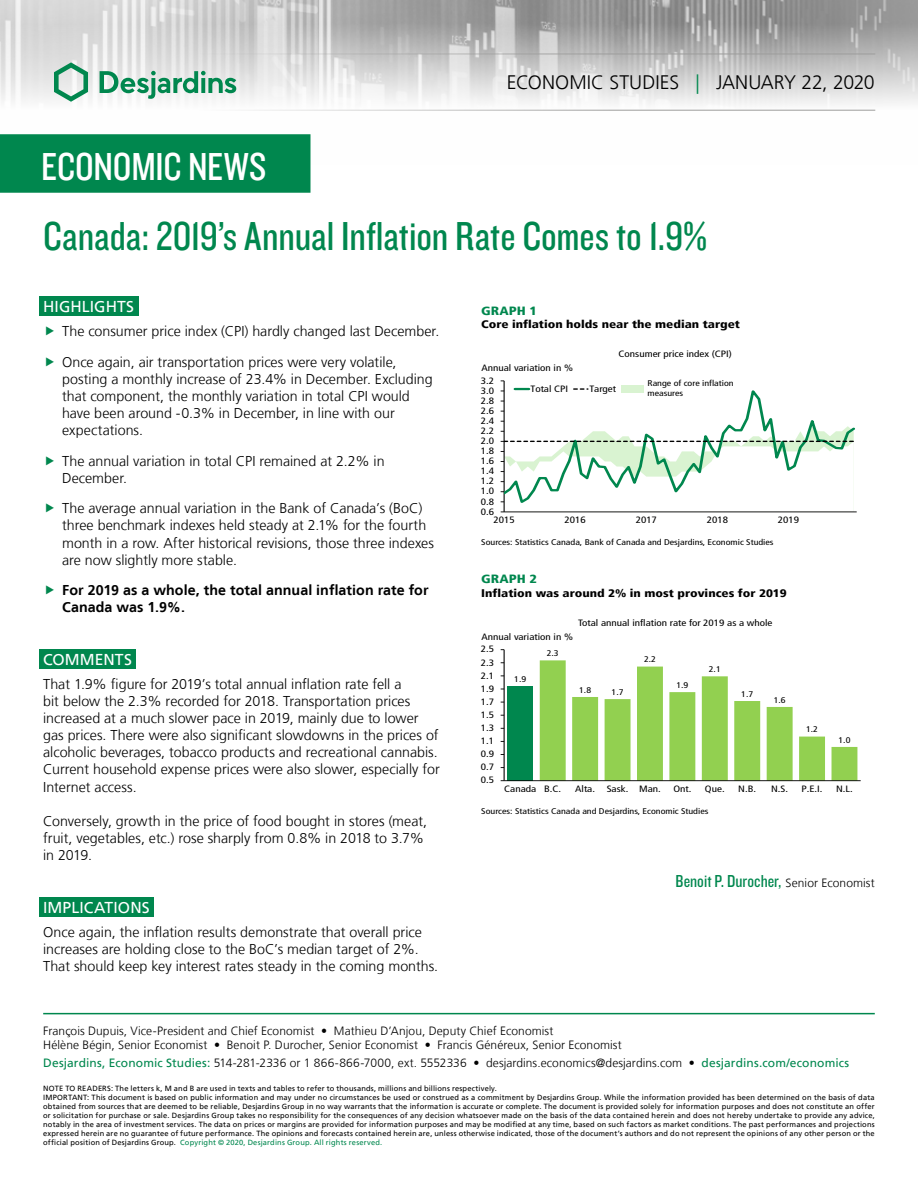
<style>
.page{position:relative;width:918px;height:1188px;background:#fff}
.page>*{position:absolute;margin:0;border:0;box-sizing:border-box;transform-origin:0 0}
.t1{font:42px "Knockout 29 Junior Ltweight";color:#00874e}
.t2{font:40.5px "Knockout 29 Junior Ltweight";letter-spacing:-.005em;color:#fff}
.t3{font:300 19.5px "Frutiger LT";color:#000}
.t4{font:18px "Knockout 29 Junior Ltweight";color:#00874e}
.t5{font:15.75px "Frutiger LT";letter-spacing:.005em;color:#fff}
.t6{font:300 14.25px/17.1px "Frutiger LT";color:#000}
.t7{font:700 14.25px/17.1px "Frutiger LT";letter-spacing:.005em;color:#000}
.t8{font:300 12px/14.4px "Frutiger LT";letter-spacing:.005em;color:#000}
.t9{font:900 condensed 12px "Frutiger LT";color:#00874e;scale:1.2 1}
.t10{font:900 condensed 11.1px "Frutiger LT";color:#000;scale:1.2 1}
.t11{font:condensed 9.15px "Frutiger LT";color:#000;scale:1.2 1}
.t12{font:condensed 8.25px/9.9px "Frutiger LT";color:#000;scale:1.2 1}
.t13{font:7.5px/9px "Frutiger LT";letter-spacing:.02em;color:#000}
.s1{color:#00874e}
.s2{font-family:"Frutiger LT";font-weight:300;font-size:12px;color:#000}
.s3{font-weight:400;color:#00874e}
</style>
<div class="page">
<img style="left:0;top:0;width:918px;height:164px">
<hr style="left:43px;top:54px;width:832px;height:1px;background:#9d9d9c">
<hr style="left:43px;top:110px;width:832px;height:1px;background:#9d9d9c">
<svg style="left:54px;top:62px;width:34px;height:40px"></svg>
<svg style="left:100px;top:71px;width:136px;height:28px"></svg>
<div style="left:0;top:135px;width:310px;height:57px;background:#00874e"></div>
<div style="left:0;top:134px;width:310px;height:59px;border:2px solid #00874e"></div>
<hr style="left:43px;top:1013px;width:832px;height:1px;background:#00874e">
<div style="left:39px;top:296px;width:99px;height:20px;background:#00874e"></div>
<div style="left:39px;top:649px;width:97px;height:20px;background:#00874e"></div>
<div style="left:39px;top:897px;width:115px;height:20px;background:#00874e"></div>
<svg style="left:501px;top:381px;width:356px;height:132px"></svg>
<div style="left:622px;top:385px;width:22px;height:8px;background:#d9f3d1"></div>
<div style="left:507px;top:686px;width:26px;height:95px;background:#00874e"></div>
<svg style="left:540px;top:660px;width:317px;height:120px"></svg>
<hr style="left:504px;top:650px;width:1px;height:131px;background:#000">
<hr style="left:504px;top:780px;width:357px;height:1px;background:#000">
<h2 class="t2" style="left:41px;top:140px;width:227px">ECONOMIC NEWS</h2>
<h3 class="t3" style="left:507px;top:72px;width:369px">ECONOMIC STUDIES <span class="s1">|</span> JANUARY 22, 2020</h3>
<h1 class="t1" style="left:43px;top:209px;width:665px">Canada: 2019’s Annual Inflation Rate Comes to 1.9%</h1>
<h3 class="t5" style="left:43px;top:297px;width:92px">HIGHLIGHTS</h3>
<h3 class="t6" style="left:62px;top:316px;width:379px;line-height:30.6px">The consumer price index (CPI) hardly changed last December.<br>Once again, air transportation prices were very volatile,</h3>
<h3 class="t6" style="left:62px;top:371px;width:372px">posting a monthly increase of 23.4% in December. Excluding that component, the monthly variation in total CPI would have been around -0.3% in December, in line with our expectations.</h3>
<h3 class="t6" style="left:62px;top:452px;width:324px">The annual variation in total CPI remained at 2.2% in<br>December.</h3>
<h3 class="t6" style="left:62px;top:500px;width:373px">The average annual variation in the Bank of Canada’s (BoC) three benchmark indexes held steady at 2.1% for the fourth month in a row. After historical revisions, those three indexes are now slightly more stable.</h3>
<h3 class="t7" style="left:62px;top:582px;width:368px">For 2019 as a whole, the total annual inflation rate for<br>Canada was 1.9%.</h3>
<h3 class="t5" style="left:43px;top:650px;width:90px">COMMENTS</h3>
<p class="t6" style="left:43px;top:676px;width:398px">That 1.9% figure for 2019’s total annual inflation rate fell a<br>bit below the 2.3% recorded for 2018. Transportation prices increased at a much slower pace in 2019, mainly due to lower gas prices. There were also significant slowdowns in the prices of alcoholic beverages, tobacco products and recreational cannabis.<br>Current household expense prices were also slower, especially for Internet access.</p>
<h3 class="t6" style="left:43px;top:813px;width:385px">Conversely, growth in the price of food bought in stores (meat, fruit, vegetables, etc.) rose sharply from 0.8% in 2018 to 3.7% in 2019.</h3>
<h3 class="t5" style="left:43px;top:898px;width:108px">IMPLICATIONS</h3>
<h3 class="t6" style="left:43px;top:924px;width:397px">Once again, the inflation results demonstrate that overall price increases are holding close to the BoC’s median target of 2%.<br>That should keep key interest rates steady in the coming months.</h3>
<h3 class="t9" style="left:481px;top:303px;width:48px">GRAPH 1</h3>
<h3 class="t10" style="left:481px;top:317px;width:217px">Core inflation holds near the median target</h3>
<p class="t11" style="left:481px;top:363px;width:78px">Annual variation in %</p>
<p class="t11" style="left:619px;top:349px;width:96px">Consumer price index (CPI)</p>
<p class="t11" style="left:481px;top:375px;width:13px">3.2</p>
<p class="t11" style="left:481px;top:385px;width:13px">3.0</p>
<p class="t11" style="left:481px;top:395px;width:13px">2.8</p>
<p class="t11" style="left:481px;top:405px;width:13px">2.6</p>
<p class="t11" style="left:481px;top:415px;width:13px">2.4</p>
<p class="t11" style="left:481px;top:426px;width:13px">2.2</p>
<p class="t11" style="left:481px;top:436px;width:13px">2.0</p>
<p class="t11" style="left:481px;top:446px;width:13px">1.8</p>
<p class="t11" style="left:481px;top:456px;width:13px">1.6</p>
<p class="t11" style="left:481px;top:466px;width:13px">1.4</p>
<p class="t11" style="left:481px;top:476px;width:13px">1.2</p>
<p class="t11" style="left:481px;top:486px;width:13px">1.0</p>
<p class="t11" style="left:481px;top:496px;width:13px">0.8</p>
<p class="t11" style="left:481px;top:506px;width:13px">0.6</p>
<p class="t11" style="left:530px;top:383px;width:33px">Total CPI</p>
<p class="t11" style="left:589px;top:383px;width:24px">Target</p>
<p class="t12" style="left:648px;top:378px;width:73px">Range of core inflation measures</p>
<p class="t11" style="left:493px;top:515px;width:19px">2015</p>
<p class="t11" style="left:565px;top:515px;width:19px">2016</p>
<p class="t11" style="left:636px;top:515px;width:19px">2017</p>
<p class="t11" style="left:707px;top:515px;width:19px">2018</p>
<p class="t11" style="left:778px;top:515px;width:19px">2019</p>
<p class="t12" style="left:481px;top:537px;width:245px">Sources: Statistics Canada, Bank of Canada and Desjardins, Economic Studies</p>
<h3 class="t9" style="left:481px;top:572px;width:48px">GRAPH 2</h3>
<h3 class="t10" style="left:481px;top:586px;width:256px">Inflation was around 2% in most provinces for 2019</h3>
<p class="t11" style="left:578px;top:618px;width:164px">Total annual inflation rate for 2019 as a whole</p>
<p class="t11" style="left:481px;top:632px;width:78px">Annual variation in %</p>
<p class="t12" style="left:514px;top:674px;width:11px">1.9</p>
<p class="t11" style="left:481px;top:644px;width:13px">2.5</p>
<p class="t12" style="left:547px;top:649px;width:11px">2.3</p>
<p class="t11" style="left:481px;top:657px;width:13px">2.3</p>
<p class="t11" style="left:481px;top:670px;width:13px">2.1</p>
<p class="t11" style="left:481px;top:683px;width:13px">1.9</p>
<p class="t11" style="left:481px;top:696px;width:13px">1.7</p>
<p class="t11" style="left:481px;top:709px;width:13px">1.5</p>
<p class="t11" style="left:481px;top:723px;width:13px">1.3</p>
<p class="t11" style="left:481px;top:736px;width:13px">1.1</p>
<p class="t11" style="left:481px;top:749px;width:13px">0.9</p>
<p class="t11" style="left:481px;top:762px;width:13px">0.7</p>
<p class="t12" style="left:579px;top:685px;width:11px">1.8</p>
<p class="t12" style="left:612px;top:687px;width:11px">1.7</p>
<p class="t12" style="left:644px;top:655px;width:11px">2.2</p>
<p class="t12" style="left:676px;top:680px;width:11px">1.9</p>
<p class="t12" style="left:709px;top:664px;width:11px">2.1</p>
<p class="t12" style="left:741px;top:689px;width:11px">1.7</p>
<p class="t12" style="left:774px;top:695px;width:11px">1.6</p>
<p class="t12" style="left:806px;top:725px;width:11px">1.2</p>
<p class="t12" style="left:839px;top:735px;width:11px">1.0</p>
<p class="t11" style="left:481px;top:775px;width:13px">0.5</p>
<p class="t11" style="left:504px;top:784px;width:49px">Canada B.C.</p>
<p class="t11" style="left:575px;top:784px;width:18px">Alta.</p>
<p class="t11" style="left:607px;top:784px;width:47px">Sask. Man.</p>
<p class="t11" style="left:673px;top:784px;width:17px">Ont.</p>
<p class="t11" style="left:705px;top:784px;width:18px">Que.</p>
<p class="t11" style="left:738px;top:784px;width:16px">N.B.</p>
<p class="t11" style="left:771px;top:784px;width:16px">N.S.</p>
<p class="t11" style="left:802px;top:784px;width:19px">P.E.I.</p>
<p class="t11" style="left:836px;top:784px;width:15px">N.L.</p>
<p class="t12" style="left:481px;top:806px;width:191px">Sources: Statistics Canada and Desjardins, Economic Studies</p>
<h3 class="t4" style="left:676px;top:870px;width:201px">Benoit P. Durocher, <span class="s2">Senior Economist</span></h3>
<h3 class="t8" style="left:43px;top:1023px;width:580px">François Dupuis, Vice-President and Chief Economist • Mathieu D’Anjou, Deputy Chief Economist<br>Hélène Bégin, Senior Economist • Benoit P. Durocher, Senior Economist • Francis Généreux, Senior Economist</h3>
<h3 class="t8" style="left:43px;top:1056px;width:808px"><span class="s3">Desjardins, Economic Studies:</span> 514‑281‑2336 or 1 866‑866‑7000, ext. 5552336 • desjardins.economics@desjardins.com • <span class="s3">desjardins.com/economics</span></h3>
<p class="t13" style="left:43px;top:1084px;width:833px">NOTE TO READERS: The letters k, M and B are used in texts and tables to refer to thousands, millions and billions respectively.<br>IMPORTANT: This document is based on public information and may under no circumstances be used or construed as a commitment by Desjardins Group. While the information provided has been determined on the basis of data obtained from sources that are deemed to be reliable, Desjardins Group in no way warrants that the information is accurate or complete. The document is provided solely for information purposes and does not constitute an offer or solicitation for purchase or sale. Desjardins Group takes no responsibility for the consequences of any decision whatsoever made on the basis of the data contained herein and does not hereby undertake to provide any advice, notably in the area of investment services. The data on prices or margins are provided for information purposes and may be modified at any time, based on such factors as market conditions. The past performances and projections expressed herein are no guarantee of future performance. The opinions and forecasts contained herein are, unless otherwise indicated, those of the document’s authors and do not represent the opinions of any other person or the official position of Desjardins Group. <span class="s1">Copyright © 2020, Desjardins Group. All rights reserved.</span></p>
</div>
